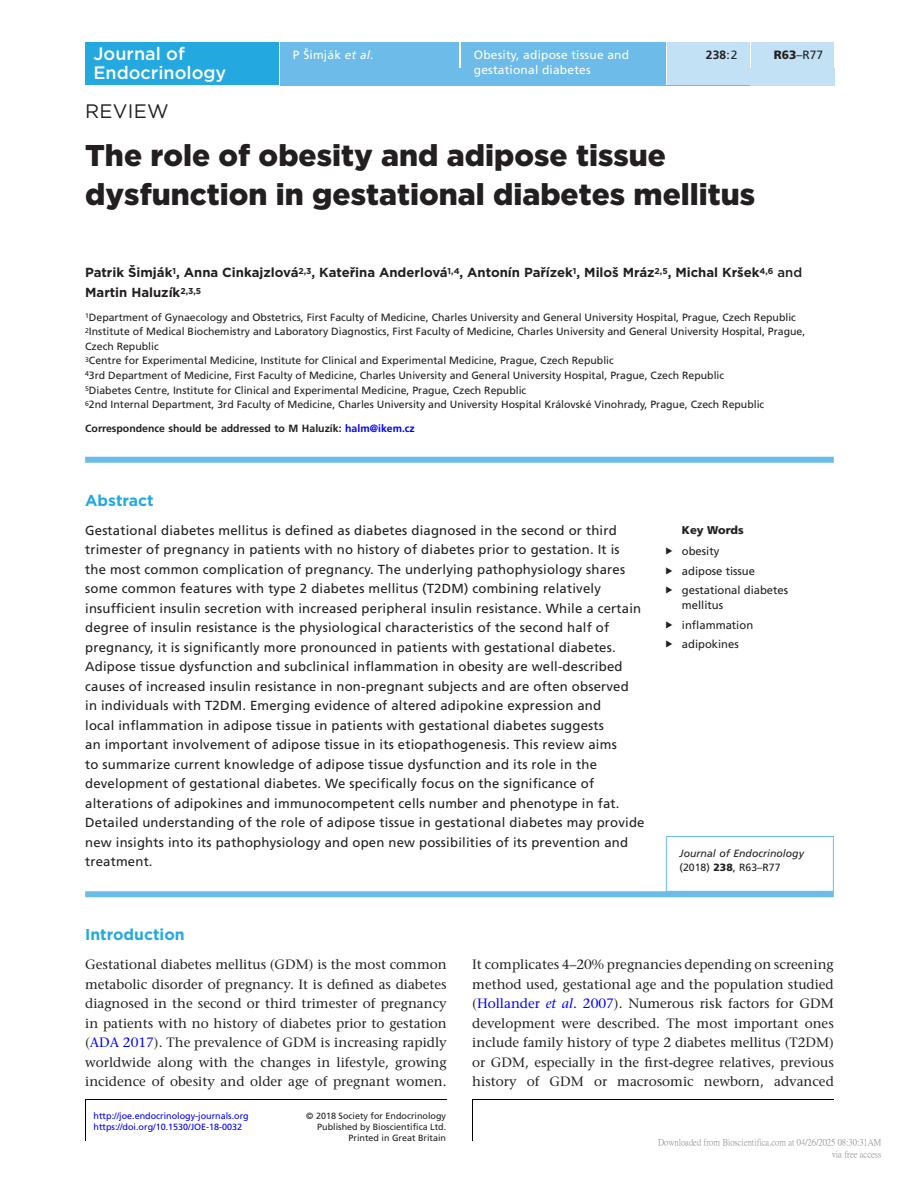
<style>
.page{position:relative;width:919px;height:1187px;background:#fff}
.page>*{position:absolute;margin:0;border:0;box-sizing:border-box;transform-origin:0 0}
.CT{font:900 30px/39px "Gotham";color:#231f20}
.AT{font:19.5px "Gotham";letter-spacing:.015em;color:#231f20}
.t1{font:500 18px/19.5px "Gotham";color:#fff}
.H1_Rule{font:700 15.75px "Gotham";color:#23a9e0}
.ABS_H{font:700 15.75px "Gotham";color:#23a9e0}
.TXT{font:500 13.5px/19.5px "Stone Serif Std";color:#231f20;text-align:justify}
.ABS_TXT{font:13.2px/19.5px "Frutiger LT Std";letter-spacing:.015em;color:#231f20}
.AU{font:700 13.2px/19.5px "Gotham";color:#231f20}
.t2{font:12px "Frutiger LT Std";letter-spacing:.015em;color:#fff}
.t3{font:12px "Frutiger LT Std";color:#231f20}
.V{font:700 12px "Frutiger LT Std";color:#231f20}
.t4{font:11.25px/15px "Frutiger LT Std";color:#231f20}
.Keywords_Head{font:900 11.25px "Frutiger LT Std";color:#231f20}
.Address{font:10.5px/14.7px "Frutiger LT Std";color:#231f20}
.Corres{font:700 10.5px "Frutiger LT Std";color:#231f20}
.Corres-2{font:italic 10.5px/14.7px "Frutiger LT Std";color:#231f20}
.t5{font:9px "Frutiger LT Std";color:#231f20}
.TXT-2{font:9px "Frutiger LT Std";color:#00f}
.t6{font:9px/12px "P Ming Li U";color:rgb(0 0 0/.5);text-align:right}
.s1{font-style:italic}
.s2{font-weight:400}
.s3{font-weight:900}
.s4{font-weight:500}
.s5{color:#00f}
.s6{font-family:"Frutiger";font-style:normal}
.s7{font-weight:900;font-style:normal}
.s8{font-style:normal}
.s9{font-style:italic;color:#00f}
</style>
<div class="page">
<hr style="left:472px;top:1098px;width:1px;height:42px;background:#000">
<hr style="left:472px;top:1098px;width:361px;height:1px;background:#000">
<hr style="left:85px;top:1098px;width:1px;height:42px;background:#000">
<hr style="left:85px;top:1098px;width:362px;height:1px;background:#000">
<div style="left:85px;top:43px;width:194px;height:42px;background:#23a9e0"></div>
<div style="left:280px;top:51px;width:554px;height:34px;background:#6cbbe8"></div>
<div style="left:280px;top:43px;width:179px;height:8px;background:#6cbbe8"></div>
<hr style="left:459px;top:43px;width:2px;height:25px;background:#fff">
<div style="left:461px;top:43px;width:205px;height:42px;background:#6cbbe8"></div>
<hr style="left:666px;top:43px;width:1px;height:42px;background:#fff">
<div style="left:667px;top:43px;width:83px;height:42px;background:#c2e1f5"></div>
<div style="left:750px;top:68px;width:84px;height:17px;background:#c2e1f5"></div>
<svg style="left:750px;top:51px;width:1px;height:17px"></svg>
<div style="left:751px;top:43px;width:83px;height:25px;background:#c2e1f5"></div>
<div style="left:85px;top:456px;width:748px;height:6px;background:#6cbce9"></div>
<div style="left:85px;top:891px;width:748px;height:6px;background:#6cbce9"></div>
<div style="left:666px;top:836px;width:167px;height:55px;border:1px solid #6cbce9"></div>
<h3 class="t1" style="left:93px;top:43px;width:134px">Journal of<br>Endocrinology</h3>
<p class="t2" style="left:293px;top:48px;width:82px">P Šimják <span class="s1">et al.</span></p>
<p class="t2" style="left:474px;top:48px;width:157px">Obesity, adipose tissue and</p>
<p class="V" style="left:705px;top:48px;width:33px">238<span class="s2">:2</span></p>
<p class="t3" style="left:773px;top:48px;width:51px"><span class="s3">R63</span>–R77</p>
<p class="t2" style="left:474px;top:63px;width:118px">gestational diabetes</p>
<p class="AT" style="left:85px;top:100px;width:85px">REVIEW</p>
<p class="CT" style="left:85px;top:135px;width:671px">The role of obesity and adipose tissue dysfunction in gestational diabetes mellitus</p>
<p class="AU" style="left:85px;top:263px;width:718px">Patrik Šimják<sup>1</sup>, Anna Cinkajzlová<sup>2,3</sup>, Kateřina Anderlová<sup>1,4</sup>, Antonín Pařízek<sup>1</sup>, Miloš Mráz<sup>2,5</sup>, Michal Kršek<sup>4,6</sup> <span class="s4">and<br></span>Martin Haluzík<sup>2,3,5</sup></p>
<p class="Address" style="left:85px;top:309px;width:712px"><sup>1</sup>Department of Gynaecology and Obstetrics, First Faculty of Medicine, Charles University and General University Hospital, Prague, Czech Republic</p>
<p class="Address" style="left:85px;top:324px;width:721px"><sup>2</sup>Institute of Medical Biochemistry and Laboratory Diagnostics, First Faculty of Medicine, Charles University and General University Hospital, Prague,<br>Czech Republic</p>
<p class="Address" style="left:85px;top:353px;width:530px"><sup>3</sup>Centre for Experimental Medicine, Institute for Clinical and Experimental Medicine, Prague, Czech Republic</p>
<p class="Address" style="left:85px;top:368px;width:640px"><sup>4</sup>3rd Department of Medicine, First Faculty of Medicine, Charles University and General University Hospital, Prague, Czech Republic</p>
<p class="Address" style="left:85px;top:383px;width:442px"><sup>5</sup>Diabetes Centre, Institute for Clinical and Experimental Medicine, Prague, Czech Republic</p>
<p class="Address" style="left:85px;top:397px;width:680px"><sup>6</sup>2nd Internal Department, 3rd Faculty of Medicine, Charles University and University Hospital Královské Vinohrady, Prague, Czech Republic</p>
<p class="Corres" style="left:85px;top:422px;width:331px">Correspondence should be addressed to M Haluzík: <span class="s5">halm@ikem.cz</span></p>
<p class="ABS_H" style="left:85px;top:489px;width:70px">Abstract</p>
<p class="ABS_TXT" style="left:85px;top:520px;width:561px">Gestational diabetes mellitus is defined as diabetes diagnosed in the second or third trimester of pregnancy in patients with no history of diabetes prior to gestation. It is<br>the most common complication of pregnancy. The underlying pathophysiology shares some common features with type 2 diabetes mellitus (T2DM) combining relatively insufficient insulin secretion with increased peripheral insulin resistance. While a certain degree of insulin resistance is the physiological characteristics of the second half of pregnancy, it is significantly more pronounced in patients with gestational diabetes.<br>Adipose tissue dysfunction and subclinical inflammation in obesity are well-described causes of increased insulin resistance in non-pregnant subjects and are often observed<br>in individuals with T2DM. Emerging evidence of altered adipokine expression and<br>local inflammation in adipose tissue in patients with gestational diabetes suggests<br>an important involvement of adipose tissue in its etiopathogenesis. This review aims<br>to summarize current knowledge of adipose tissue dysfunction and its role in the development of gestational diabetes. We specifically focus on the significance of alterations of adipokines and immunocompetent cells number and phenotype in fat.<br>Detailed understanding of the role of adipose tissue in gestational diabetes may provide new insights into its pathophysiology and open new possibilities of its prevention and treatment.</p>
<p class="Keywords_Head" style="left:681px;top:523px;width:63px">Key Words</p>
<p class="t4" style="left:681px;top:544px;width:39px">obesity</p>
<p class="t4" style="left:681px;top:563px;width:75px">adipose tissue</p>
<p class="t4" style="left:681px;top:583px;width:108px">gestational diabetes mellitus</p>
<p class="t4" style="left:681px;top:617px;width:73px">inflammation</p>
<p class="t4" style="left:681px;top:637px;width:58px">adipokines</p>
<p class="Corres-2" style="left:679px;top:845px;width:126px">Journal of Endocrinology <span class="s6">(2018)</span> <span class="s7">238</span><span class="s6">, R</span><span class="s8">63–R77</span></p>
<p class="H1_Rule" style="left:85px;top:923px;width:101px">Introduction</p>
<p class="TXT" style="left:85px;top:954px;width:363px">Gestational diabetes mellitus (GDM) is the most common metabolic disorder of pregnancy. It is defined as diabetes diagnosed in the second or third trimester of pregnancy in patients with no history of diabetes prior to gestation (<span class="s5">ADA 2017</span>). The prevalence of GDM is increasing rapidly worldwide along with the changes in lifestyle, growing incidence of obesity and older age of pregnant women.</p>
<p class="TXT" style="left:472px;top:954px;width:363px">It complicates 4–20% pregnancies depending on screening method used, gestational age and the population studied (<span class="s5">Hollander</span> <span class="s9">et al</span><span class="s5">. 2007</span>). Numerous risk factors for GDM development were described. The most important ones include family history of type 2 diabetes mellitus (T2DM) or GDM, especially in the first-degree relatives, previous history of GDM or macrosomic newborn, advanced</p>
<p class="TXT-2" style="left:94px;top:1110px;width:157px">http://joe.endocrinology-journals.org</p>
<p class="t5" style="left:306px;top:1110px;width:141px">© 2018 Society for Endocrinology</p>
<p class="t5" style="left:348px;top:1131px;width:99px">Printed in Great Britain</p>
<p class="t5" style="left:317px;top:1121px;width:131px">Published by Bioscientifica Ltd.</p>
<p class="TXT-2" style="left:94px;top:1121px;width:150px">https://doi.org/10.1530/JOE-18-0032</p>
<p class="t6" style="left:658px;top:1136px;width:225px">Downloaded from Bioscientifica.com at 04/26/2025 08:30:31AM via free access</p>
</div>
